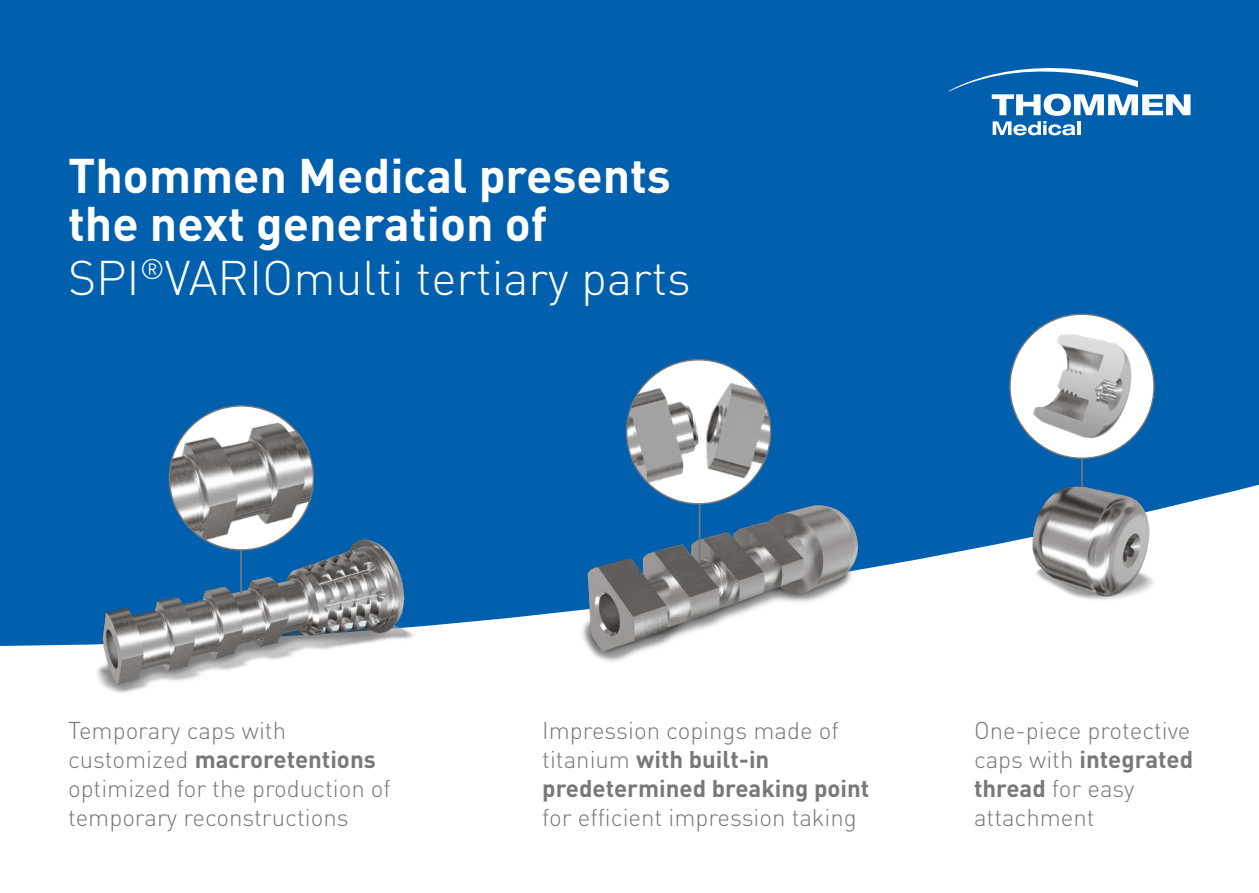
<style>
.page{position:relative;width:1259px;height:893px;background:#fff}
.page>*{position:absolute;margin:0;border:0;box-sizing:border-box;transform-origin:0 0}
.t1{font:700 48px/48px "DIN Pro";color:#fff}
.t2{font:300 48px "DIN Pro";color:#fff}
.t3{font:300 24px/28.8px "DIN Pro";color:#76787b}
.t4{font:700 24px/28.8px "DIN Pro";color:#76787b}
.s1{font-weight:700}
.s2{font-weight:300}
</style>
<div class="page">
<div style="left:0;top:0;width:1259px;height:646px;background:#0160ae"></div>
<svg style="left:948px;top:68px;width:242px;height:67px"></svg>
<img style="left:572px;top:426px;width:294px;height:236px">
<img style="left:70px;top:528px;width:363px;height:165px">
<hr style="left:240px;top:526px;width:2px;height:70px;background:#76787b">
<img style="left:169px;top:406px;width:144px;height:144px;border-radius:72px">
<hr style="left:699px;top:479px;width:1px;height:84px;background:#76787b">
<hr style="left:1081px;top:431px;width:1px;height:59px;background:#76787b">
<img style="left:626px;top:360px;width:144px;height:144px;border-radius:72px">
<img style="left:1010px;top:314px;width:144px;height:144px;border-radius:72px">
<img style="left:1014px;top:472px;width:161px;height:146px">
<h1 class="t1" style="left:68px;top:146px;width:604px">Thommen Medical presents the next generation of</h1>
<h1 class="t2" style="left:68px;top:240px;width:624px">SPI<sup>®</sup>VARIOmulti tertiary parts</h1>
<p class="t3" style="left:68px;top:714px;width:324px">Temporary caps with customized <span class="s1">macroretentions </span>optimized for the production of temporary reconstructions</p>
<p class="t4" style="left:542px;top:713px;width:328px"><span class="s2">Impression copings made of titanium</span> with built-in predetermined breaking point</p>
<p class="t3" style="left:542px;top:800px;width:316px">for efficient impression taking</p>
<p class="t3" style="left:974px;top:714px;width:221px">One-piece protective caps with <span class="s1">integrated thread</span> for easy attachment</p>
</div>
